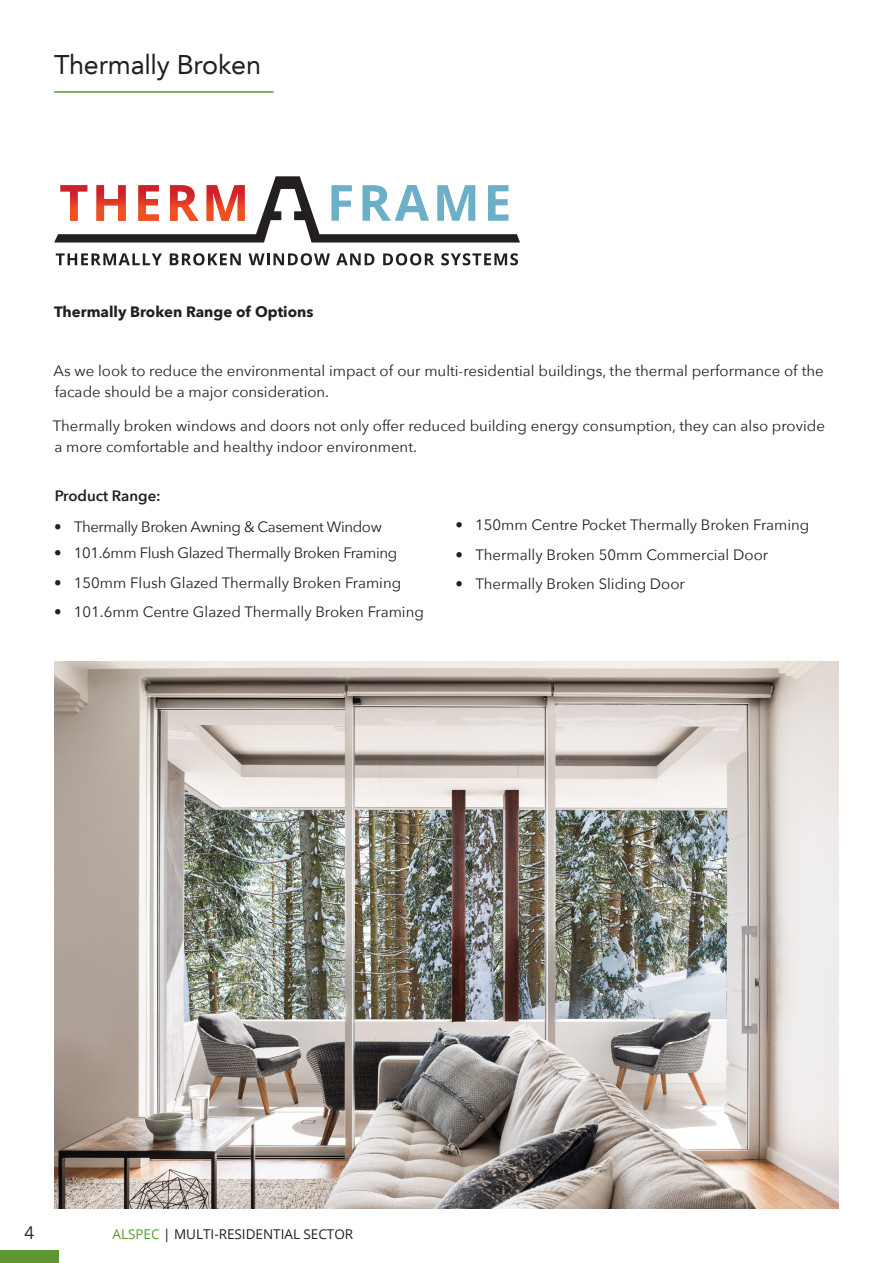
<style>
.page{position:relative;width:893px;height:1263px;background:#fff}
.page>*{position:absolute;margin:0;border:0;box-sizing:border-box;transform-origin:0 0}
.t1{font:27px "Avenir LT";letter-spacing:-.01em;color:#231f20}
.t2{font:18px "Avenir Next";color:#231f20}
.t3{font:15px/21px "Avenir Next";color:#231f20}
.t4{font:15px "Avenir Next";letter-spacing:-.025em;color:#231f20}
.t5{font:700 15px "Avenir Next";color:#231f20}
.t6{font:600 15px "Avenir Next";color:#231f20}
.t7{font:13.5px "Open Sans";color:#231f20}
.s1{color:#5c9731}
</style>
<div class="page">
<div style="left:0;top:1251px;width:59px;height:12px;background:#5d9732"></div>
<hr style="left:54px;top:91px;width:220px;height:2px;background:#5d9732">
<svg style="left:56px;top:253px;width:106px;height:12px"></svg>
<svg style="left:170px;top:253px;width:71px;height:12px"></svg>
<svg style="left:249px;top:253px;width:81px;height:12px"></svg>
<svg style="left:336px;top:253px;width:38px;height:12px"></svg>
<svg style="left:383px;top:253px;width:51px;height:12px"></svg>
<svg style="left:441px;top:253px;width:77px;height:12px"></svg>
<svg style="left:54px;top:176px;width:466px;height:66px"></svg>
<img style="left:207px;top:185px;width:38px;height:36px">
<img style="left:54px;top:661px;width:785px;height:548px">
<h1 class="t1" style="left:54px;top:49px;width:209px">Thermally Broken</h1>
<p class="t5" style="left:54px;top:299px;width:261px">Thermally Broken Range of Options</p>
<p class="t3" style="left:54px;top:359px;width:772px">As we look to reduce the environmental impact of our multi-residential buildings, the thermal performance of the facade should be a major consideration.</p>
<p class="t3" style="left:53px;top:414px;width:774px">Thermally broken windows and doors not only offer reduced building energy consumption, they can also provide a more comfortable and healthy indoor environment.</p>
<p class="t6" style="left:55px;top:483px;width:108px">Product Range:</p>
<p class="t4" style="left:54px;top:514px;width:329px">• Thermally Broken Awning &amp; Casement Window</p>
<p class="t4" style="left:54px;top:540px;width:345px">• 101.6mm Flush Glazed Thermally Broken Framing</p>
<p class="t3" style="left:54px;top:571px;width:349px">• 150mm Flush Glazed Thermally Broken Framing</p>
<p class="t3" style="left:54px;top:601px;width:371px">• 101.6mm Centre Glazed Thermally Broken Framing</p>
<p class="t3" style="left:456px;top:514px;width:355px">• 150mm Centre Pocket Thermally Broken Framing</p>
<p class="t3" style="left:456px;top:543px;width:314px">• Thermally Broken 50mm Commercial Door</p>
<p class="t3" style="left:456px;top:573px;width:231px">• Thermally Broken Sliding Door</p>
<p class="t2" style="left:24px;top:1217px;width:12px">4</p>
<p class="t7" style="left:112px;top:1224px;width:242px"><span class="s1">ALSPEC</span> | MULTI-RESIDENTIAL SECTOR</p>
</div>
